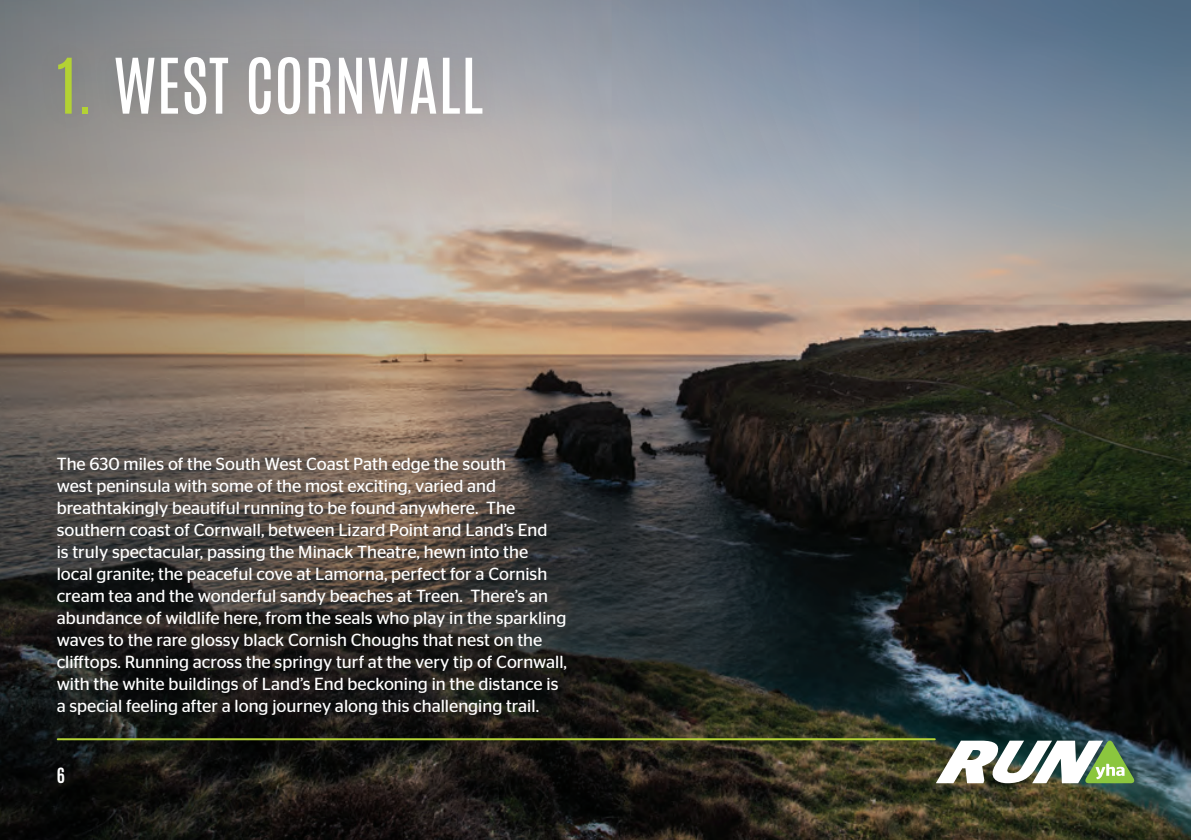
<style>
.page{position:relative;width:1191px;height:840px;background:#fff}
.page>*{position:absolute;margin:0;border:0;box-sizing:border-box;transform-origin:0 0}
.t1{font:65px "Antonio";color:#fff}
.t2{font:17.6px/22px "Stag Sans";color:#fff}
.t3{font:700 17.6px "Antonio";color:#fff}
.s1{color:#b3d234}
</style>
<div class="page">
<img style="left:0;top:0;width:1191px;height:839px">
<div style="left:34px;top:34px;width:79px;height:105px;background:#868686"></div>
<div style="left:31px;top:431px;width:560px;height:310px;background:#1f2a30;opacity:.13"></div>
<div style="left:90px;top:31px;width:416px;height:108px;background:#1f2a30;opacity:.13"></div>
<svg style="left:935px;top:740px;width:199px;height:42px"></svg>
<hr style="left:58px;top:737px;width:876px;height:2px;background:#b3d234">
<h1 class="t1" style="left:57px;top:38px;width:428px"><span class="s1">1.</span> WEST CORNWALL</h1>
<p class="t2" style="left:57px;top:452px;width:512px">The 630 miles of the South West Coast Path edge the south<br>west peninsula with some of the most exciting, varied and breathtakingly beautiful running to be found anywhere. The southern coast of Cornwall, between Lizard Point and Land’s End<br>is truly spectacular, passing the Minack Theatre, hewn into the local granite; the peaceful cove at Lamorna, perfect for a Cornish cream tea and the wonderful sandy beaches at Treen. There’s an abundance of wildlife here, from the seals who play in the sparkling waves to the rare glossy black Cornish Choughs that nest on the clifftops. Running across the springy turf at the very tip of Cornwall, with the white buildings of Land’s End beckoning in the distance is a special feeling after a long journey along this challenging trail.</p>
<p class="t3" style="left:57px;top:762px;width:10px">6</p>
</div>
